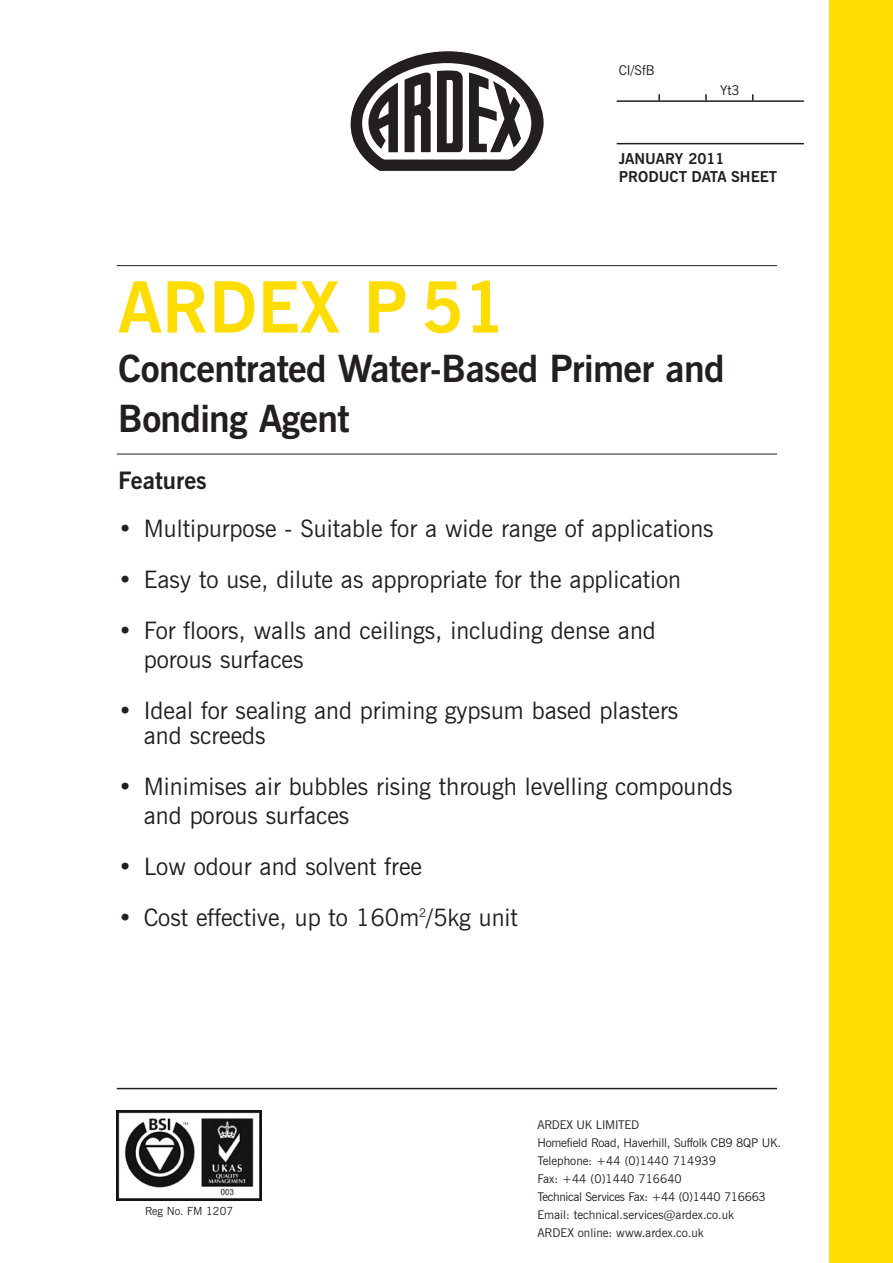
<style>
.page{position:relative;width:893px;height:1263px;background:#fff}
.page>*{position:absolute;margin:0;border:0;box-sizing:border-box;transform-origin:0 0}
.t1{font:700 70.5px "News Gothic BT";color:#fd0}
.t2{font:700 37.5px/49.5px "News Gothic BT";letter-spacing:-.02em;color:#231f20}
.t3{font:24px/28.5px "News Gothic BT";color:#231f20}
.t4{font:700 24px "News Gothic BT";color:#231f20}
.t5{font:700 15px/18px "News Gothic BT";color:#231f20}
.t6{font:13.5px "News Gothic BT";color:#231f20}
.t7{font:12px/18px "News Gothic BT";color:#231f20}
.t8{font:11.25px "News Gothic BT";color:#231f20}
</style>
<div class="page">
<div style="left:829px;top:0;width:63px;height:1263px;background:#fd0"></div>
<hr style="left:616px;top:100px;width:187px;height:2px;background:#231f20">
<hr style="left:616px;top:143px;width:187px;height:1px;background:#231f20">
<svg style="left:658px;top:94px;width:2px;height:7px"></svg>
<svg style="left:350px;top:51px;width:194px;height:120px"></svg>
<hr style="left:117px;top:265px;width:660px;height:1px;background:#231f20">
<hr style="left:117px;top:454px;width:660px;height:1px;background:#231f20">
<hr style="left:117px;top:1088px;width:660px;height:1px;background:#231f20">
<img style="left:117px;top:1110px;width:144px;height:91px">
<p class="t6" style="left:618px;top:65px;width:37px">CI/SfB</p>
<p class="t6" style="left:720px;top:85px;width:21px">Yt3</p>
<p class="t5" style="left:618px;top:151px;width:160px">JANUARY 2011<br>PRODUCT DATA SHEET</p>
<h1 class="t1" style="left:118px;top:281px;width:389px">ARDEX P 51</h1>
<h2 class="t2" style="left:118px;top:347px;width:607px">Concentrated Water-Based Primer and<br>Bonding Agent</h2>
<p class="t4" style="left:118px;top:471px;width:90px">Features</p>
<p class="t3" style="left:118px;top:517px;width:597px">• Multipurpose - Suitable for a wide range of applications</p>
<p class="t3" style="left:118px;top:568px;width:564px">• Easy to use, dilute as appropriate for the application</p>
<p class="t3" style="left:144px;top:619px;width:513px;text-indent:-26px">• For floors, walls and ceilings, including dense and porous surfaces</p>
<p class="t3" style="left:144px;top:700px;width:536px;line-height:25.5px;text-indent:-26px">• Ideal for sealing and priming gypsum based plasters and screeds</p>
<p class="t3" style="left:144px;top:775px;width:590px;text-indent:-26px">• Minimises air bubbles rising through levelling compounds and porous surfaces</p>
<p class="t3" style="left:118px;top:854px;width:305px">• Low odour and solvent free</p>
<p class="t3" style="left:118px;top:905px;width:401px">• Cost effective, up to 160m<sup>2</sup>/5kg unit</p>
<p class="t8" style="left:145px;top:1207px;width:90px">Reg No. FM 1207</p>
<p class="t7" style="left:537px;top:1116px;width:245px">ARDEX UK LIMITED<br>Homefield Road, Haverhill, Suffolk CB9 8QP UK.<br>Telephone: +44 (0)1440 714939<br>Fax: +44 (0)1440 716640<br>Technical Services Fax: +44 (0)1440 716663<br>Email: technical.services@ardex.co.uk<br>ARDEX online: www.ardex.co.uk</p>
</div>
